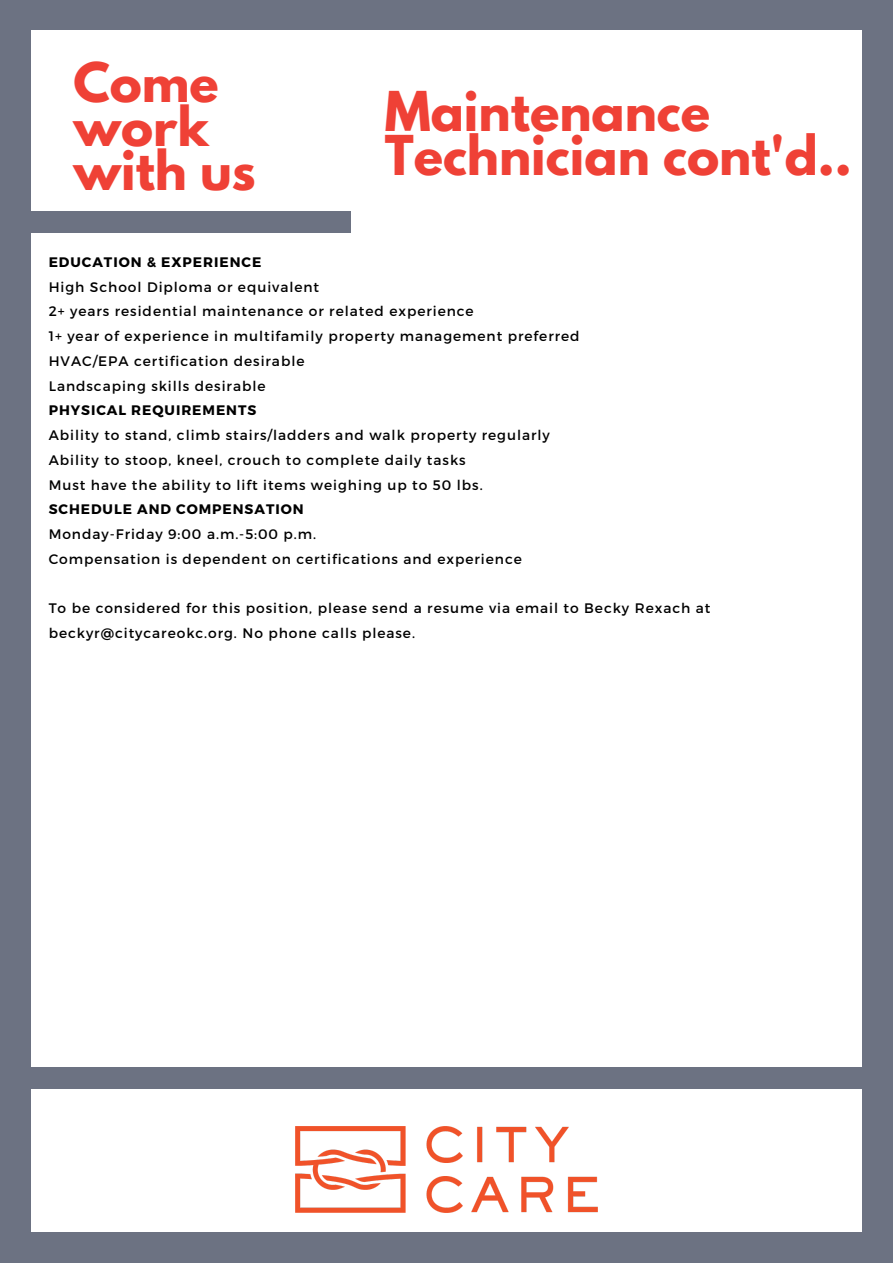
<style>
.page{position:relative;width:893px;height:1264px;background:#fff}
.page>*{position:absolute;margin:0;border:0;box-sizing:border-box;transform-origin:0 0}
.t1{font:700 48.6px/43.8px "League Spartan";color:#ef4136}
.t2{font:700 48.45px/43.8px "League Spartan";color:#ef4136}
.t3{font:13.8px/24.8px "Montserrat";letter-spacing:.07em;color:#000}
.t4{font:700 13.8px "Montserrat";letter-spacing:.07em;color:#000}
</style>
<div class="page">
<div style="left:0;top:0;width:892px;height:1262px;background:#6c7282"></div>
<div style="left:31px;top:30px;width:830px;height:1201px;background:#fff"></div>
<div style="left:0;top:211px;width:350px;height:22px;background:#6c7282"></div>
<div style="left:0;top:1067px;width:891px;height:21px;background:#6c7282"></div>
<img style="left:295px;top:1126px;width:303px;height:86px">
<h2 class="t2" style="left:73px;top:67px;width:184px">Come work with us</h2>
<h1 class="t1" style="left:384px;top:96px;width:468px">Maintenance<br>Technician cont'd..</h1>
<p class="t4" style="left:49px;top:253px;width:214px">EDUCATION &amp; EXPERIENCE</p>
<p class="t3" style="left:49px;top:274px;width:532px">High School Diploma or equivalent<br>2+ years residential maintenance or related experience<br>1+ year of experience in multifamily property management preferred HVAC/EPA certification desirable<br>Landscaping skills desirable</p>
<p class="t4" style="left:49px;top:401px;width:209px">PHYSICAL REQUIREMENTS</p>
<p class="t3" style="left:49px;top:422px;width:502px">Ability to stand, climb stairs/ladders and walk property regularly<br>Ability to stoop, kneel, crouch to complete daily tasks<br>Must have the ability to lift items weighing up to 50 lbs.</p>
<p class="t4" style="left:49px;top:500px;width:256px">SCHEDULE AND COMPENSATION</p>
<p class="t3" style="left:49px;top:521px;width:474px">Monday-Friday 9:00 a.m.-5:00 p.m.<br>Compensation is dependent on certifications and experience</p>
<p class="t3" style="left:49px;top:595px;width:663px">To be considered for this position, please send a resume via email to Becky Rexach at beckyr@citycareokc.org. No phone calls please.</p>
</div>
